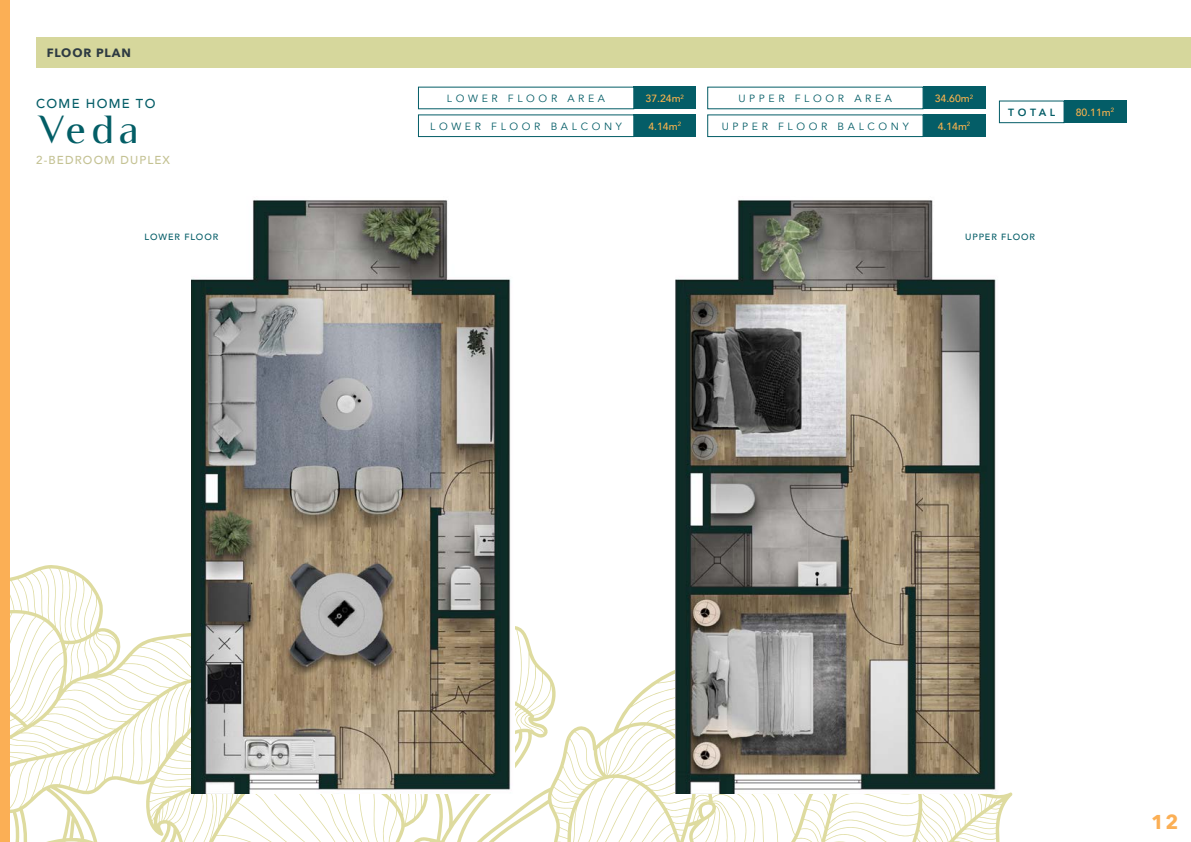
<style>
.page{position:relative;width:1191px;height:842px;background:#fff}
.page>*{position:absolute;margin:0;border:0;box-sizing:border-box;transform-origin:0 0}
.t1{font:37.4px "Luxia Display";color:#035e66}
.t2{font:700 20px "Avenir Next";color:#fbaf55}
.t3{font:500 13px "Avenir";letter-spacing:.1em;color:#045d67}
.t4{font:700 12px "Avenir Next";letter-spacing:.07em;color:#2e3b42}
.t5{font:500 11.5px "Avenir";letter-spacing:.1em;color:#c4c293}
.t6{font:10.4px "Avenir";letter-spacing:.35em;color:#045d67}
.t7{font:500 10.4px "Avenir";color:#fcb34c}
.t8{font:800 10.4px "Avenir";letter-spacing:.35em;color:#045d67}
.t9{font:500 9px "Avenir";letter-spacing:.1em;color:#045d67}
</style>
<div class="page">
<svg style="left:9px;top:565px;width:1004px;height:277px"></svg>
<div style="left:0;top:0;width:9px;height:842px;background:#fbaf55"></div>
<div style="left:634px;top:87px;width:62px;height:22px;background:#045d67"></div>
<div style="left:923px;top:87px;width:62px;height:22px;background:#045d67"></div>
<div style="left:634px;top:115px;width:62px;height:22px;background:#045d67"></div>
<div style="left:923px;top:115px;width:62px;height:22px;background:#045d67"></div>
<div style="left:418px;top:115px;width:216px;height:22px;background:#fff;border:1px solid #045d67"></div>
<div style="left:707px;top:115px;width:216px;height:22px;background:#fff;border:1px solid #045d67"></div>
<div style="left:1064px;top:101px;width:62px;height:22px;background:#045d67"></div>
<div style="left:999px;top:101px;width:65px;height:22px;border:1px solid #045d67"></div>
<img style="left:191px;top:200px;width:323px;height:594px">
<img style="left:676px;top:200px;width:323px;height:594px">
<div style="left:36px;top:37px;width:1155px;height:31px;background:#d6d79c"></div>
<p class="t4" style="left:47px;top:45px;width:86px">FLOOR PLAN</p>
<p class="t3" style="left:36px;top:95px;width:121px">COME HOME TO</p>
<h1 class="t1" style="left:36px;top:106px;width:103px">Veda</h1>
<p class="t5" style="left:36px;top:152px;width:135px">2-BEDROOM DUPLEX</p>
<p class="t7" style="left:645px;top:92px;width:40px">37.24m<sup>2</sup></p>
<p class="t7" style="left:934px;top:92px;width:40px">34.60m<sup>2</sup></p>
<p class="t7" style="left:648px;top:119px;width:34px">4.14m<sup>2</sup></p>
<p class="t7" style="left:937px;top:119px;width:34px">4.14m<sup>2</sup></p>
<p class="t6" style="left:447px;top:92px;width:160px">LOWER FLOOR AREA</p>
<p class="t6" style="left:738px;top:92px;width:155px">UPPER FLOOR AREA</p>
<p class="t6" style="left:430px;top:119px;width:193px">LOWER FLOOR BALCONY</p>
<p class="t6" style="left:721px;top:119px;width:188px">UPPER FLOOR BALCONY</p>
<p class="t8" style="left:1008px;top:106px;width:49px">TOTAL</p>
<p class="t7" style="left:1075px;top:106px;width:40px">80.11m<sup>2</sup></p>
<p class="t9" style="left:145px;top:231px;width:75px">LOWER FLOOR</p>
<p class="t9" style="left:965px;top:231px;width:71px">UPPER FLOOR</p>
<h2 class="t2" style="left:1151px;top:809px;width:29px">12</h2>
</div>
